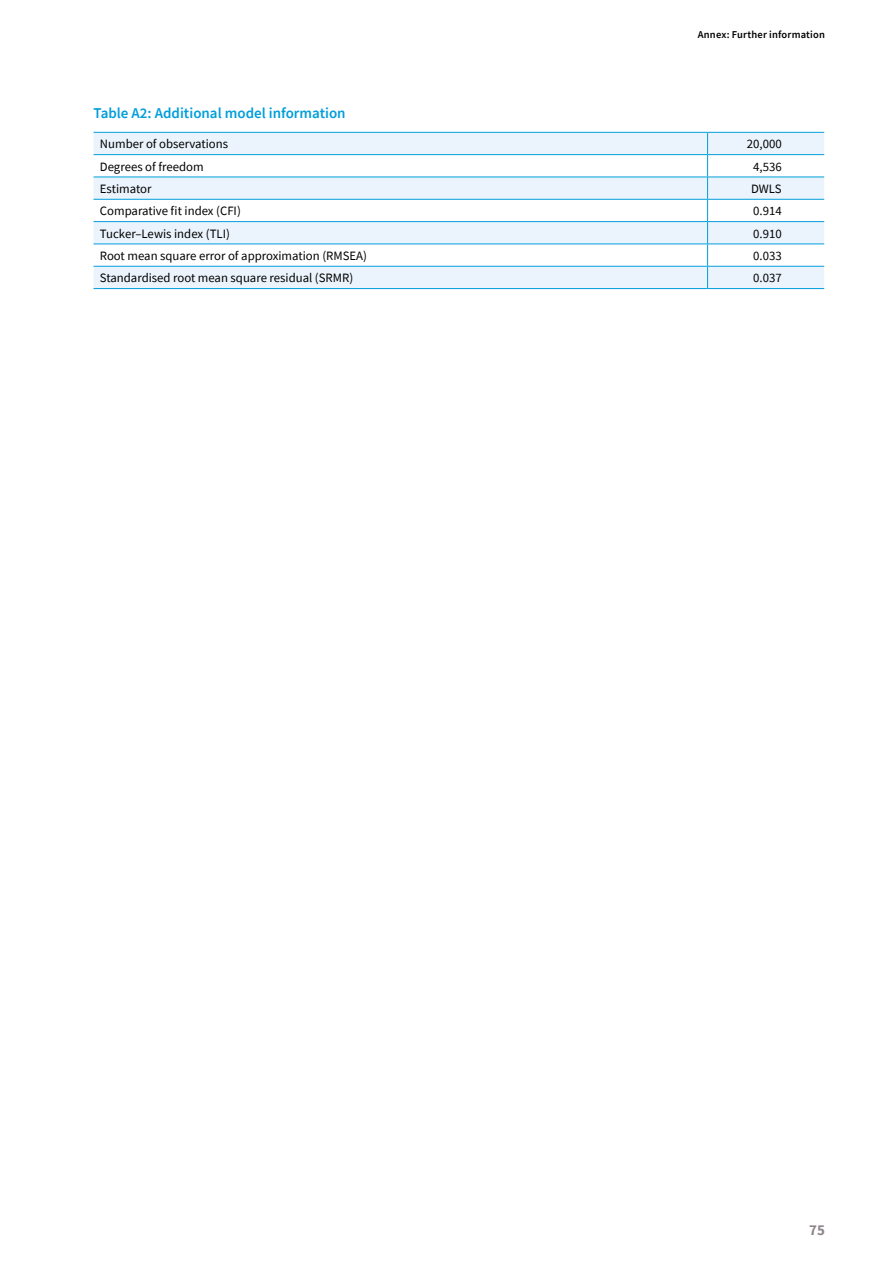
<style>
.page{position:relative;width:893px;height:1263px;background:#fff}
.page>*{position:absolute;margin:0;border:0;box-sizing:border-box;transform-origin:0 0}
.EF_Figure_Table_titl{font:600 15px "Source Sans Pro";color:#009edb}
.t1{font:700 15px "Source Sans Pro";color:#8f868d}
.EF_Table_text_Reg_le{font:12.75px "Source Sans Pro";color:#000}
.t2{font:600 10.5px "Source Sans Pro";letter-spacing:.015em;color:#000}
</style>
<div class="page">
<svg style="left:94px;top:133px;width:730px;height:155px;fill:#ebf4fc"></svg>
<hr style="left:94px;top:154px;width:614px;height:1px;background:#009edb">
<hr style="left:708px;top:154px;width:116px;height:1px;background:#009edb">
<hr style="left:94px;top:177px;width:614px;height:1px;background:#009edb">
<hr style="left:708px;top:177px;width:116px;height:1px;background:#009edb">
<hr style="left:94px;top:199px;width:614px;height:1px;background:#009edb">
<hr style="left:708px;top:199px;width:116px;height:1px;background:#009edb">
<hr style="left:94px;top:221px;width:614px;height:1px;background:#009edb">
<hr style="left:708px;top:221px;width:116px;height:1px;background:#009edb">
<hr style="left:94px;top:244px;width:614px;height:1px;background:#009edb">
<hr style="left:708px;top:244px;width:116px;height:1px;background:#009edb">
<hr style="left:94px;top:266px;width:614px;height:1px;background:#009edb">
<hr style="left:708px;top:266px;width:116px;height:1px;background:#009edb">
<svg style="left:707px;top:133px;width:1px;height:155px"></svg>
<hr style="left:94px;top:288px;width:614px;height:1px;background:#009edb">
<hr style="left:708px;top:288px;width:116px;height:1px;background:#009edb">
<hr style="left:94px;top:132px;width:614px;height:1px;background:#009edb">
<hr style="left:708px;top:132px;width:116px;height:1px;background:#009edb">
<p class="t2" style="left:698px;top:28px;width:129px">Annex: Further information</p>
<p class="EF_Figure_Table_titl" style="left:94px;top:103px;width:254px">Table A2: Additional model information</p>
<p class="EF_Table_text_Reg_le" style="left:100px;top:136px;width:130px">Number of observations</p>
<p class="EF_Table_text_Reg_le" style="left:747px;top:136px;width:36px">20,000</p>
<p class="EF_Table_text_Reg_le" style="left:100px;top:158px;width:105px">Degrees of freedom</p>
<p class="EF_Table_text_Reg_le" style="left:753px;top:158px;width:30px">4,536</p>
<p class="EF_Table_text_Reg_le" style="left:100px;top:181px;width:53px">Estimator</p>
<p class="EF_Table_text_Reg_le" style="left:751px;top:181px;width:32px">DWLS</p>
<p class="EF_Table_text_Reg_le" style="left:100px;top:203px;width:142px">Comparative fit index (CFI)</p>
<p class="EF_Table_text_Reg_le" style="left:753px;top:203px;width:30px">0.914</p>
<p class="EF_Table_text_Reg_le" style="left:100px;top:225px;width:132px">Tucker–Lewis index (TLI)</p>
<p class="EF_Table_text_Reg_le" style="left:753px;top:225px;width:30px">0.910</p>
<p class="EF_Table_text_Reg_le" style="left:100px;top:247px;width:269px">Root mean square error of approximation (RMSEA)</p>
<p class="EF_Table_text_Reg_le" style="left:753px;top:247px;width:30px">0.033</p>
<p class="EF_Table_text_Reg_le" style="left:100px;top:270px;width:255px">Standardised root mean square residual (SRMR)</p>
<p class="EF_Table_text_Reg_le" style="left:753px;top:270px;width:30px">0.037</p>
<p class="t1" style="left:809px;top:1219px;width:17px">75</p>
</div>
